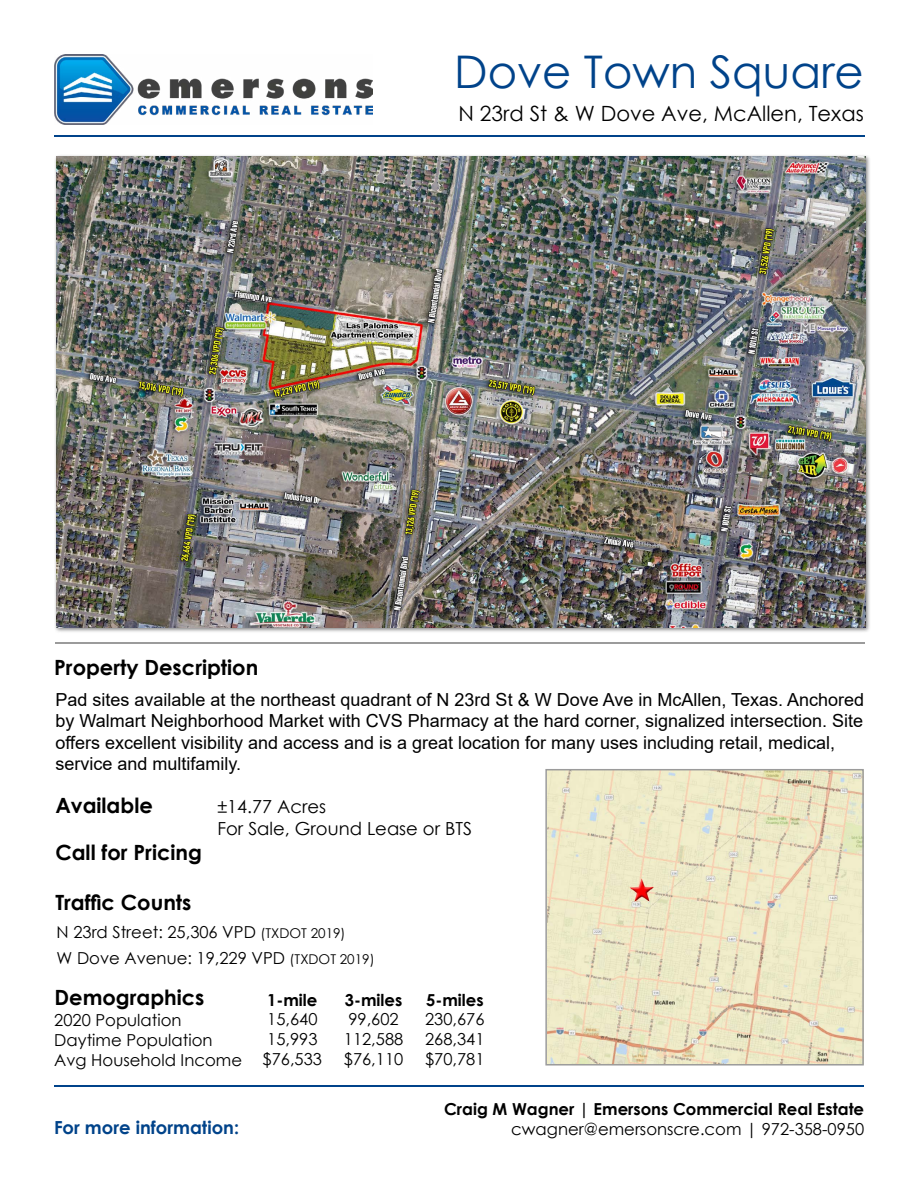
<style>
.page{position:relative;width:918px;height:1188px;background:#fff}
.page>*{position:absolute;margin:0;border:0;box-sizing:border-box;transform-origin:0 0}
.t1{font:45px "Century Gothic";color:#00438a}
.t2{font:700 21px "Century Gothic";color:#000}
.t3{font:21px "Century Gothic";color:#000}
.t4{font:18px/21.6px "Arial";color:#000}
.t5{font:18px/21.6px "Century Gothic";color:#000}
.t6{font:700 18px "Century Gothic";color:#00438a}
.t7{font:16.5px/19.8px "Century Gothic";color:#000}
.t8{font:700 16.5px "Century Gothic";color:#000}
.s1{font-size:13.5px}
</style>
<div class="page">
<hr style="left:54px;top:135px;width:810px;height:1px;background:#00438a">
<hr style="left:54px;top:1085px;width:810px;height:2px;background:#00438a">
<hr style="left:56px;top:643px;width:809px;height:1px;background:#9b9b9b">
<img style="left:548px;top:772px;width:313px;height:291px">
<div style="left:545px;top:769px;width:319px;height:297px;border:2px solid #9b9b9b"></div>
<div style="left:54px;top:154px;width:817px;height:479px;background:#000;opacity:.5"></div>
<img style="left:57px;top:156px;width:808px;height:471px">
<img style="left:54px;top:54px;width:318px;height:70px">
<h1 class="t1" style="left:454px;top:40px;width:411px">Dove Town Square</h1>
<p class="t3" style="left:459px;top:98px;width:407px">N 23rd St &amp; W Dove Ave, McAllen, Texas</p>
<p class="t2" style="left:54px;top:651px;width:206px">Property Description</p>
<p class="t4" style="left:55px;top:688px;width:810px">Pad sites available at the northeast quadrant of N 23rd St &amp; W Dove Ave in McAllen, Texas. Anchored by Walmart Neighborhood Market with CVS Pharmacy at the hard corner, signalized intersection. Site offers excellent visibility and access and is a great location for many uses including retail, medical, service and multifamily.</p>
<p class="t2" style="left:55px;top:790px;width:99px">Available</p>
<p class="t5" style="left:217px;top:796px;width:256px">±14.77 Acres<br>For Sale, Ground Lease or BTS</p>
<p class="t2" style="left:55px;top:836px;width:148px">Call for Pricing</p>
<p class="t2" style="left:55px;top:886px;width:138px">Traffic Counts</p>
<p class="t7" style="left:57px;top:918px;width:320px;line-height:26.5px">N 23rd Street: 25,306 VPD <span class="s1">(TXDOT 2019)<br></span>W Dove Avenue: 19,229 VPD <span class="s1">(TXDOT 2019)</span></p>
<p class="t2" style="left:55px;top:982px;width:151px">Demographics</p>
<p class="t7" style="left:54px;top:1010px;width:189px">2020 Population<br>Daytime Population<br>Avg Household Income</p>
<p class="t6" style="left:54px;top:1114px;width:187px">For more information:</p>
<p class="t8" style="left:267px;top:987px;width:52px">1-mile</p>
<p class="t7" style="left:263px;top:1009px;width:61px">15,640<br>15,993 $76,533</p>
<p class="t8" style="left:345px;top:987px;width:59px">3-miles</p>
<p class="t7" style="left:344px;top:1009px;width:61px">99,602<br>112,588 $76,110</p>
<p class="t8" style="left:426px;top:987px;width:59px">5-miles</p>
<p class="t7" style="left:425px;top:1009px;width:61px;text-align:justify">230,676<br>268,341 $70,781</p>
<p class="t8" style="left:444px;top:1097px;width:422px">Craig M Wagner | Emersons Commercial Real Estate</p>
<p class="t7" style="left:511px;top:1119px;width:354px">cwagner@emersonscre.com | 972-358-0950</p>
</div>
